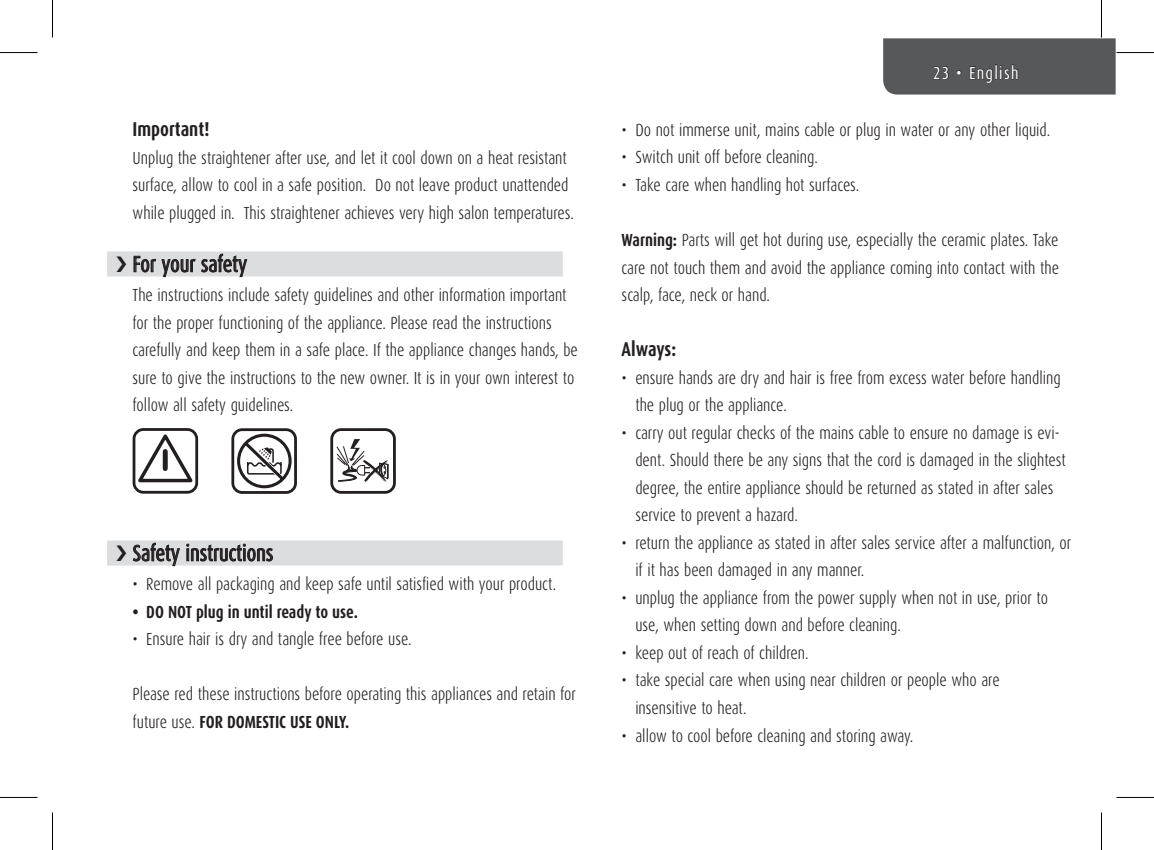
<style>
.page{position:relative;width:1154px;height:850px;background:#fff}
.page>*{position:absolute;margin:0;border:0;box-sizing:border-box;transform-origin:0 0}
.t1{font:22.5px "Dax Condensed";color:#231f20;scale:.94 1}
.t2{font:700 20px "Dax Condensed";color:#231f20;scale:.94 1}
.t3{font:300 17.5px/27.5px "Dax Condensed";color:#231f20;scale:.94 1}
.t4{font:700 17.5px "Dax Condensed";color:#231f20;scale:.94 1}
.t5{font:17.5px "Dax Condensed";letter-spacing:.08em;color:#fff;scale:.94 1}
.s1{font-weight:700}
</style>
<div class="page">
<div style="left:107px;top:251px;width:456px;height:25px;background:#dcdddf"></div>
<div style="left:107px;top:540px;width:456px;height:25px;background:#dcdddf"></div>
<svg style="left:134px;top:253px;width:113px;height:24px"></svg>
<div style="left:231px;top:428px;width:66px;height:65px;border:3px solid #231f20;border-radius:9px"></div>
<svg style="left:235px;top:432px;width:58px;height:57px"></svg>
<div style="left:133px;top:428px;width:65px;height:65px;border:3px solid #231f20;border-radius:9px"></div>
<svg style="left:134px;top:429px;width:61px;height:56px"></svg>
<svg style="left:337px;top:439px;width:52px;height:43px"></svg>
<div style="left:330px;top:428px;width:66px;height:65px;border:3px solid #231f20;border-radius:9px"></div>
<svg style="left:133px;top:542px;width:47px;height:24px"></svg>
<svg style="left:186px;top:543px;width:87px;height:18px"></svg>
<svg style="left:883px;top:38px;width:232px;height:56px"></svg>
<hr style="left:0;top:52px;width:38px;height:1px;background:#000">
<hr style="left:1116px;top:52px;width:38px;height:1px;background:#000">
<hr style="left:0;top:796px;width:38px;height:1px;background:#000">
<hr style="left:1116px;top:796px;width:38px;height:1px;background:#000">
<hr style="left:52px;top:0;width:1px;height:38px;background:#000">
<hr style="left:52px;top:812px;width:1px;height:37px;background:#000">
<hr style="left:1101px;top:0;width:1px;height:38px;background:#000">
<hr style="left:1101px;top:812px;width:1px;height:37px;background:#000">
<p class="t2" style="left:133px;top:118px;width:83px">Important!</p>
<p class="t3" style="left:133px;top:144px;width:471px">Unplug the straightener after use, and let it cool down on a heat resistant surface, allow to cool in a safe position. Do not leave product unattended while plugged in. This straightener achieves very high salon temperatures.</p>
<p class="t1" style="left:133px;top:254px;width:123px">For your safety</p>
<p class="t3" style="left:133px;top:281px;width:475px">The instructions include safety guidelines and other information important for the proper functioning of the appliance. Please read the instructions carefully and keep them in a safe place. If the appliance changes hands, be sure to give the instructions to the new owner. It is in your own interest to follow all safety guidelines.</p>
<p class="t1" style="left:133px;top:542px;width:151px">Safety instructions</p>
<p class="t3" style="left:133px;top:570px;width:452px">• Remove all packaging and keep safe until satisfied with your product.</p>
<p class="t4" style="left:133px;top:601px;width:241px">• DO NOT plug in until ready to use.</p>
<p class="t3" style="left:133px;top:625px;width:298px">• Ensure hair is dry and tangle free before use.</p>
<p class="t3" style="left:133px;top:680px;width:473px">Please red these instructions before operating this appliances and retain for future use. <span class="s1">FOR DOMESTIC USE ONLY.</span></p>
<p class="t5" style="left:933px;top:65px;width:93px">23 • English</p>
<p class="t3" style="left:622px;top:116px;width:457px">• Do not immerse unit, mains cable or plug in water or any other liquid.</p>
<p class="t3" style="left:622px;top:144px;width:210px">• Switch unit off before cleaning.</p>
<p class="t3" style="left:622px;top:171px;width:254px">• Take care when handling hot surfaces.</p>
<p class="t3" style="left:622px;top:226px;width:467px;text-align:justify"><span class="s1">Warning:</span> Parts will get hot during use, especially the ceramic plates. Take care not touch them and avoid the appliance coming into contact with the scalp, face, neck or hand.</p>
<p class="t2" style="left:622px;top:338px;width:60px">Always:</p>
<p class="t3" style="left:635px;top:364px;width:454px;text-indent:-14px">• ensure hands are dry and hair is free from excess water before handling the plug or the appliance.</p>
<p class="t3" style="left:635px;top:419px;width:459px;text-indent:-14px">• carry out regular checks of the mains cable to ensure no damage is evi&shy;dent. Should there be any signs that the cord is damaged in the slightest degree, the entire appliance should be returned as stated in after sales service to prevent a hazard.</p>
<p class="t3" style="left:635px;top:529px;width:465px;text-indent:-14px">• return the appliance as stated in after sales service after a malfunction, or if it has been damaged in any manner.</p>
<p class="t3" style="left:635px;top:584px;width:441px;text-indent:-14px">• unplug the appliance from the power supply when not in use, prior to use, when setting down and before cleaning.</p>
<p class="t3" style="left:622px;top:639px;width:200px">• keep out of reach of children.</p>
<p class="t3" style="left:635px;top:666px;width:389px;text-indent:-14px">• take special care when using near children or people who are insensitive to heat.</p>
<p class="t3" style="left:622px;top:721px;width:312px">• allow to cool before cleaning and storing away.</p>
</div>
